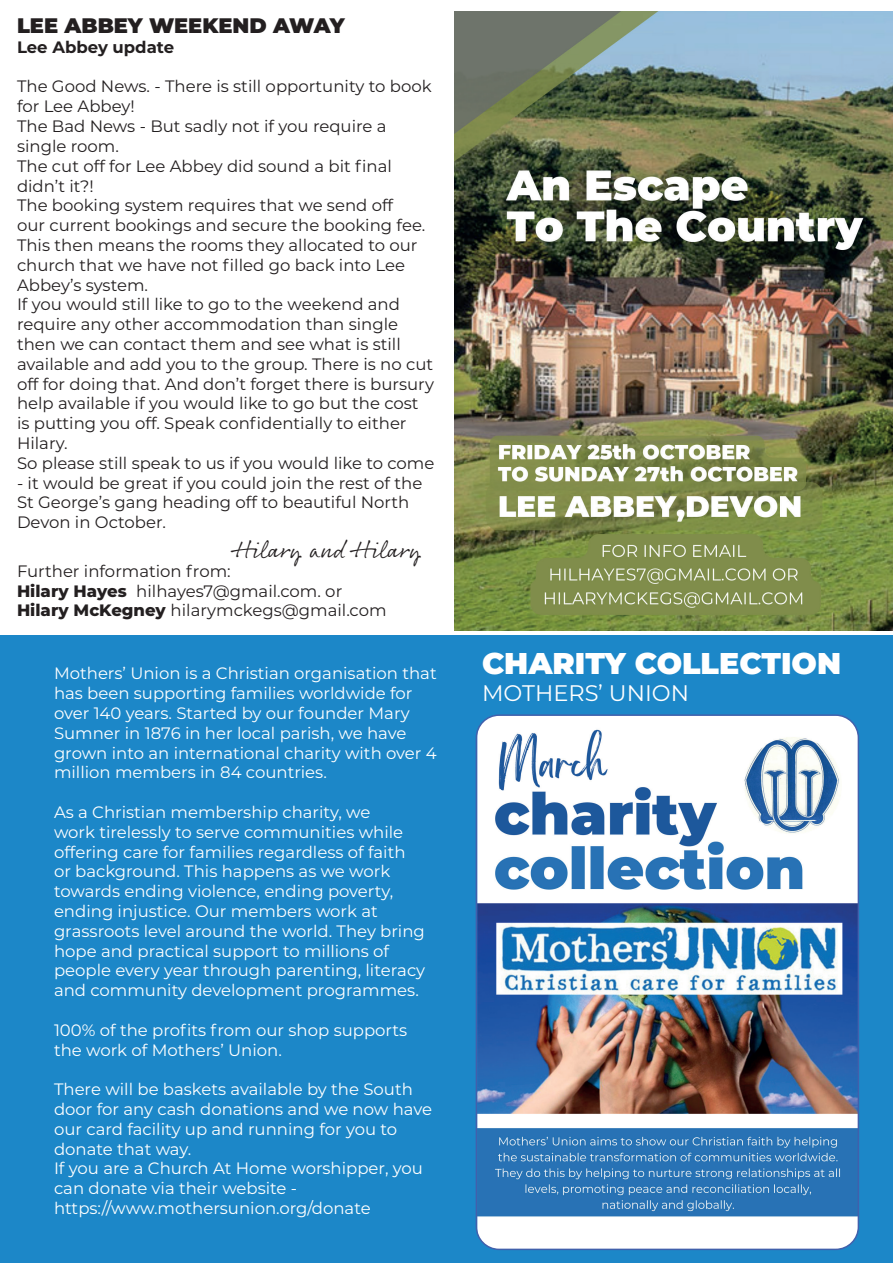
<style>
.page{position:relative;width:893px;height:1263px;background:#fff}
.page>*{position:absolute;margin:0;border:0;box-sizing:border-box;transform-origin:0 0}
.t1{font:900 30px "Montserrat";color:#fff}
.t2{font:24px "Rollerscript Smooth";color:#231f20}
.t3{font:22.5px "Montserrat";color:#fff}
.t4{font:900 21px "Montserrat";color:#231f20}
.t5{font:16.5px/19.8px "Montserrat";color:#fff}
.t6{font:16.5px/19.8px "Montserrat";color:#231f20}
.t7{font:700 16.5px "Montserrat";color:#231f20}
.s1{font-weight:800}
</style>
<div class="page">
<div style="left:0;top:636px;width:893px;height:627px;background:#1c87c8"></div>
<img style="left:477px;top:717px;width:381px;height:532px">
<div style="left:476px;top:714px;width:383px;height:536px;border:2px solid #4160ac;border-radius:23px"></div>
<img style="left:454px;top:11px;width:438px;height:620px">
<p class="t4" style="left:17px;top:10px;width:329px">LEE ABBEY WEEKEND AWAY</p>
<p class="t7" style="left:17px;top:35px;width:159px">Lee Abbey update</p>
<p class="t6" style="left:17px;top:76px;width:419px">The Good News. - There is still opportunity to book for Lee Abbey!<br>The Bad News - But sadly not if you require a single room.<br>The cut off for Lee Abbey did sound a bit final didn’t it?!<br>The booking system requires that we send off<br>our current bookings and secure the booking fee.<br>This then means the rooms they allocated to our church that we have not filled go back into Lee Abbey’s system.<br>If you would still like to go to the weekend and require any other accommodation than single then we can contact them and see what is still available and add you to the group. There is no cut off for doing that. And don’t forget there is bursury help available if you would like to go but the cost is putting you off. Speak confidentially to either Hilary.<br>So please still speak to us if you would like to come</p>
<p class="t6" style="left:17px;top:472px;width:407px">- it would be great if you could join the rest of the<br>St George’s gang heading off to beautiful North<br>Devon in October.</p>
<h2 class="t2" style="left:233px;top:535px;width:191px">Hilary and Hilary</h2>
<p class="t6" style="left:17px;top:560px;width:371px">Further information from:<br><span class="s1">Hilary Hayes</span> hilhayes7@gmail.com. or<br><span class="s1">Hilary McKegney</span> hilarymckegs@gmail.com</p>
<p class="t5" style="left:54px;top:663px;width:384px">Mothers’ Union is a Christian organisation that has been supporting families worldwide for over 140 years. Started by our founder Mary Sumner in 1876 in her local parish, we have grown into an international charity with over 4 million members in 84 countries.</p>
<p class="t5" style="left:54px;top:802px;width:373px">As a Christian membership charity, we<br>work tirelessly to serve communities while offering care for families regardless of faith or background. This happens as we work towards ending violence, ending poverty, ending injustice. Our members work at grassroots level around the world. They bring hope and practical support to millions of people every year through parenting, literacy and community development programmes.</p>
<p class="t5" style="left:54px;top:1019px;width:355px">100% of the profits from our shop supports the work of Mothers’ Union.</p>
<p class="t5" style="left:54px;top:1079px;width:380px">There will be baskets available by the South door for any cash donations and we now have our card facility up and running for you to donate that way.<br>If you are a Church At Home worshipper, you can donate via their website - https://www.mothersunion.org/donate</p>
<h1 class="t1" style="left:482px;top:641px;width:361px">CHARITY COLLECTION</h1>
<h3 class="t3" style="left:482px;top:677px;width:209px">MOTHERS’ UNION</h3>
</div>
